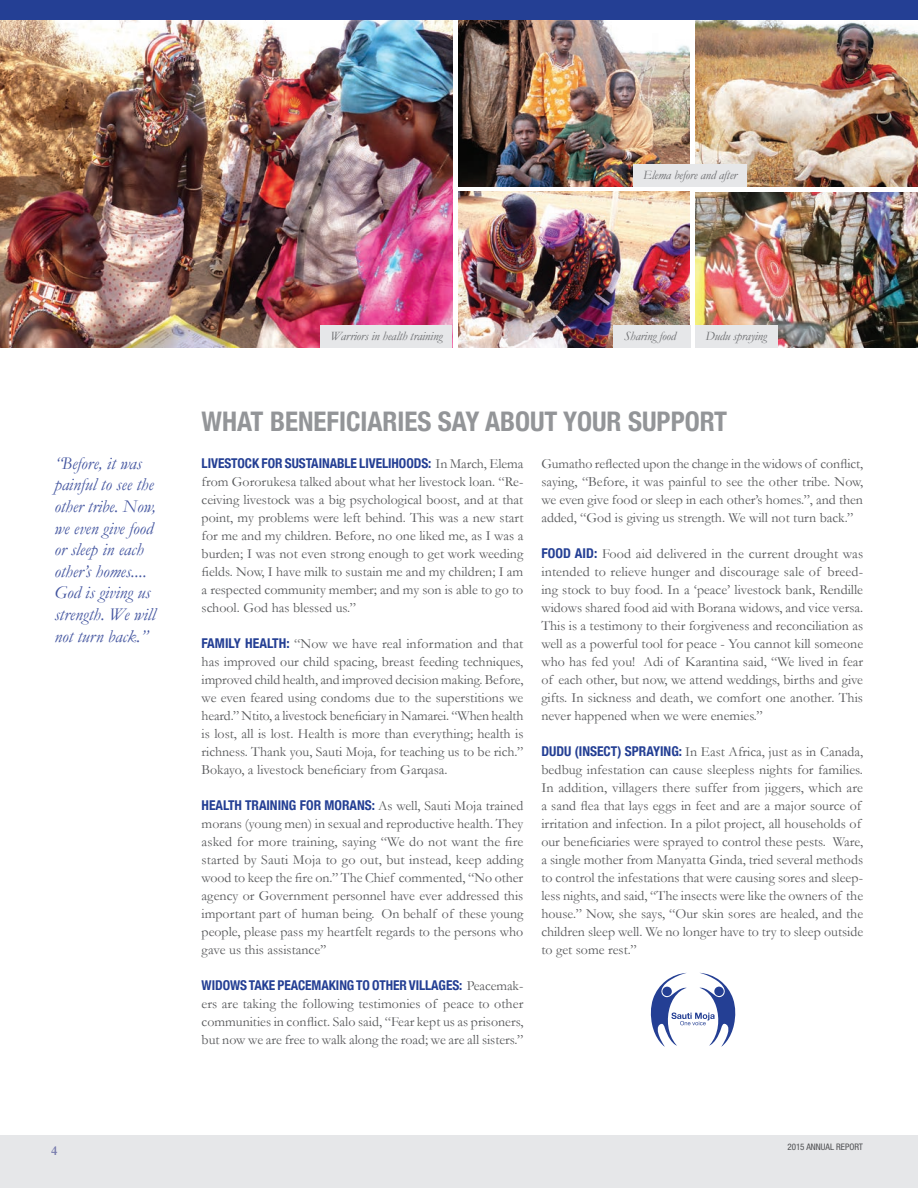
<style>
.page{position:relative;width:918px;height:1188px;background:#fff}
.page>*{position:absolute;margin:0;border:0;box-sizing:border-box;transform-origin:0 0}
.t1{font:700 condensed 27px "Helvetica Neue";color:#939598}
.t2{font:italic 18px/21.6px "Garamond";color:#42549f}
.t3{font:13.95px/18px "Garamond";color:#57585a;text-align:justify}
.t4{font:700 condensed 13.5px "Helvetica Neue";letter-spacing:-.005em;color:#243f94}
.t5{font:700 13.5px "Garamond";color:#8588be}
.t6{font:italic 12.75px "Garamond";letter-spacing:-.01em;color:#6c6d70}
.t7{font:condensed 9px "Helvetica Neue LT Std";color:#57585a}
.s1{font-family:"Garamond";font-weight:400;font-stretch:normal;font-size:13.95px;color:#57585a}
.s2{font-family:"Helvetica Neue";font-weight:700;font-stretch:condensed;font-size:13.5px;color:#243f94}
</style>
<div class="page">
<div style="left:0;top:1135px;width:918px;height:53px;background:#e6e7e9"></div>
<img style="left:0;top:19px;width:452px;height:328px">
<img style="left:458px;top:192px;width:232px;height:155px">
<img style="left:458px;top:19px;width:232px;height:168px">
<img style="left:696px;top:19px;width:222px;height:167px">
<div style="left:0;top:0;width:918px;height:19px;background:#243f94"></div>
<img style="left:695px;top:192px;width:223px;height:155px">
<div style="left:633px;top:165px;width:114px;height:22px;background:#e6e7e9"></div>
<div style="left:613px;top:325px;width:77px;height:22px;background:#e6e7e9"></div>
<div style="left:695px;top:325px;width:82px;height:22px;background:#e6e7e9"></div>
<div style="left:320px;top:325px;width:132px;height:22px;background:#e6e7e9"></div>
<svg style="left:651px;top:973px;width:84px;height:74px"></svg>
<p class="t6" style="left:643px;top:168px;width:95px">Elema before and after</p>
<p class="t6" style="left:331px;top:328px;width:113px">Warriors in health training</p>
<p class="t6" style="left:624px;top:328px;width:53px">Sharing food</p>
<p class="t6" style="left:705px;top:328px;width:63px">Dudu spraying</p>
<h1 class="t1" style="left:202px;top:399px;width:527px">WHAT BENEFICIARIES SAY ABOUT YOUR SUPPORT</h1>
<p class="t2" style="left:54px;top:452px;width:103px">“Before, it was painful to see the other tribe. Now, we even give food or sleep in each other’s homes....<br>God is giving us strength. We will not turn back.”</p>
<p class="t4" style="left:202px;top:452px;width:323px">LIVESTOCK FOR SUSTAINABLE LIVELIHOODS: <span class="s1">In March, Elema</span></p>
<p class="t3" style="left:202px;top:472px;width:323px">from Gororukesa talked about what her livestock loan. “Re&shy;ceiving livestock was a big psychological boost, and at that point, my problems were left behind. This was a new start for me and my children. Before, no one liked me, as I was a burden; I was not even strong enough to get work weeding fields. Now, I have milk to sustain me and my children; I am a respected community member; and my son is able to go to school. God has blessed us.”</p>
<p class="t3" style="left:202px;top:634px;width:323px"><span class="s2">FAMILY HEALTH:</span> “Now we have real information and that has improved our child spacing, breast feeding techniques, improved child health, and improved decision making. Before, we even feared using condoms due to the superstitions we heard.” Ntito, a livestock beneficiary in Namarei. “When health is lost, all is lost. Health is more than everything; health is richness. Thank you, Sauti Moja, for teaching us to be rich.” Bokayo, a livestock beneficiary from Garqasa.</p>
<p class="t4" style="left:202px;top:794px;width:323px">HEALTH TRAINING FOR MORANS: <span class="s1">As well, Sauti Moja trained</span></p>
<p class="t3" style="left:202px;top:814px;width:323px">morans (young men) in sexual and reproductive health. They asked for more training, saying “We do not want the fire started by Sauti Moja to go out, but instead, keep adding wood to keep the fire on.” The Chief commented, “No other agency or Government personnel have ever addressed this important part of human being. On behalf of these young people, please pass my heartfelt regards to the persons who gave us this assistance’’</p>
<p class="t4" style="left:202px;top:974px;width:323px">WIDOWS TAKE PEACEMAKING TO OTHER VILLAGES: <span class="s1">Peacemak-</span></p>
<p class="t3" style="left:202px;top:994px;width:323px">ers are taking the following testimonies of peace to other communities in conflict. Salo said, “Fear kept us as prisoners, but now we are free to walk along the road; we are all sisters.”</p>
<p class="t3" style="left:541px;top:454px;width:323px">Gumatho reflected upon the change in the widows of conflict, saying, “Before, it was painful to see the other tribe. Now, we even give food or sleep in each other’s homes.”, and then added, “God is giving us strength. We will not turn back.”</p>
<p class="t3" style="left:541px;top:544px;width:323px"><span class="s2">FOOD AID:</span> Food aid delivered in the current drought was intended to relieve hunger and discourage sale of breed&shy;ing stock to buy food. In a ‘peace’ livestock bank, Rendille widows shared food aid with Borana widows, and vice versa.<br>This is a testimony to their forgiveness and reconciliation as well as a powerful tool for peace - You cannot kill someone who has fed you! Adi of Karantina said, “We lived in fear of each other, but now, we attend weddings, births and give gifts. In sickness and death, we comfort one another. This never happened when we were enemies.”</p>
<p class="t3" style="left:541px;top:742px;width:323px;text-align:left"><span class="s2">DUDU (INSECT) SPRAYING:</span> In East Africa, just as in Canada, bedbug infestation can cause sleepless nights for families.<br>In addition, villagers there suffer from jiggers, which are a sand flea that lays eggs in feet and are a major source of irritation and infection. In a pilot project, all households of our beneficiaries were sprayed to control these pests. Ware, a single mother from Manyatta Ginda, tried several methods to control the infestations that were causing sores and sleep&shy;less nights, and said, “The insects were like the owners of the house.” Now, she says, “Our skin sores are healed, and the children sleep well. We no longer have to try to sleep outside to get some rest.”</p>
<p class="t5" style="left:51px;top:1143px;width:8px">4</p>
<p class="t7" style="left:787px;top:1142px;width:77px">2015 ANNUAL REPORT</p>
</div>
